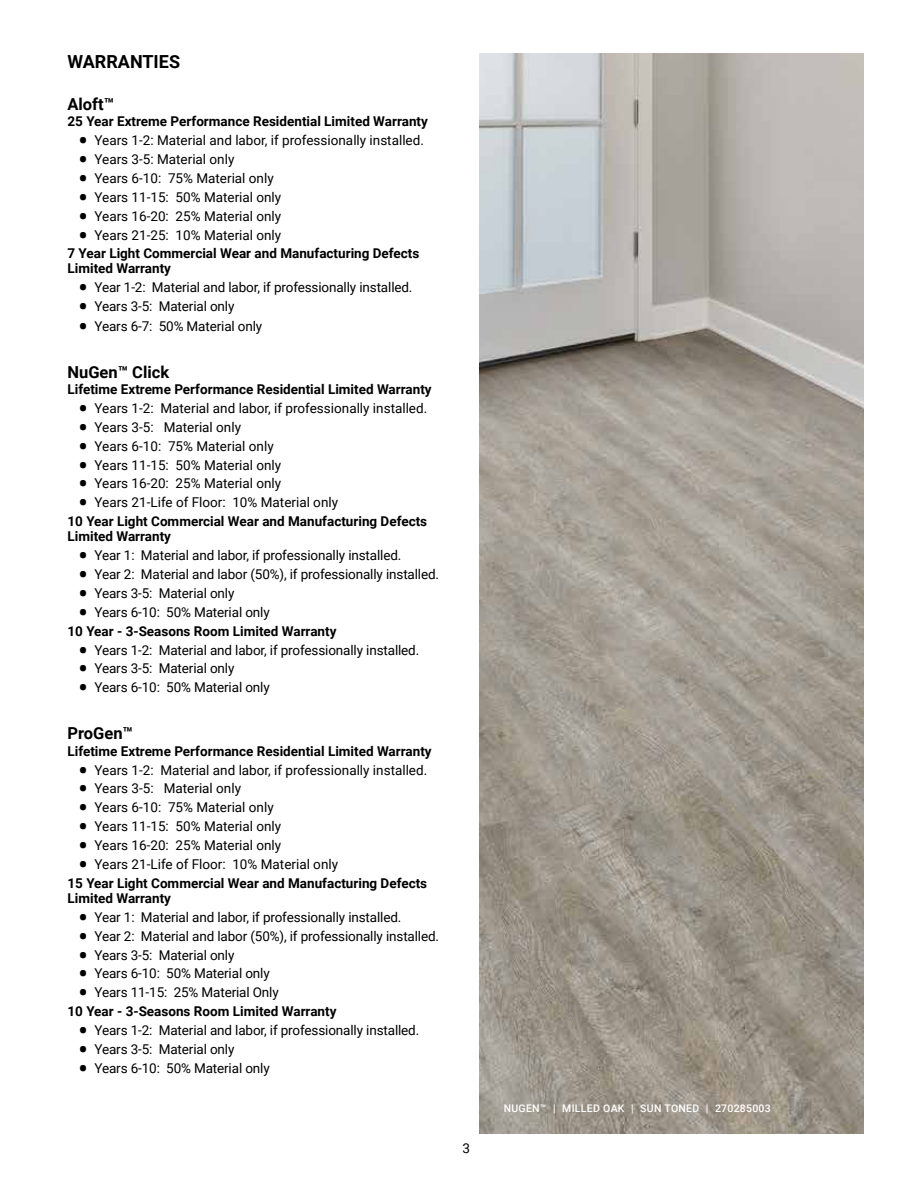
<style>
.page{position:relative;width:918px;height:1188px;background:#fff}
.page>*{position:absolute;margin:0;border:0;box-sizing:border-box;transform-origin:0 0}
.t1{font:700 18px "Roboto";color:#000}
.t2{font:700 16.5px "Roboto";color:#000}
.t3{font:13.5px "Roboto";letter-spacing:-.01em;color:#000}
.t4{font:700 13.5px/18.9px "Roboto";color:#000}
.t5{font:500 10.5px "Roboto";letter-spacing:.025em;color:#fff}
.s1{font-size:30px}
.s2{font-weight:400;font-size:30px}
.s3{font-weight:400}
</style>
<div class="page">
<img style="left:479px;top:54px;width:385px;height:1080px">
<h1 class="t1" style="left:68px;top:48px;width:114px">WARRANTIES</h1>
<p class="t2" style="left:68px;top:92px;width:48px">Aloft™</p>
<p class="t4" style="left:68px;top:112px;width:362px">25 Year Extreme Performance Residential Limited Warranty</p>
<p class="t3" style="left:78px;top:131px;width:347px"><span class="s1">•</span> Years 1-2: Material and labor, if professionally installed.</p>
<p class="t3" style="left:78px;top:150px;width:158px"><span class="s1">•</span> Years 3-5: Material only</p>
<p class="t3" style="left:78px;top:169px;width:197px"><span class="s1">•</span> Years 6-10: 75% Material only</p>
<p class="t3" style="left:78px;top:188px;width:205px"><span class="s1">•</span> Years 11-15: 50% Material only</p>
<p class="t3" style="left:78px;top:206px;width:205px"><span class="s1">•</span> Years 16-20: 25% Material only</p>
<p class="t4" style="left:68px;top:225px;width:353px;text-indent:10px"><span class="s2">•</span> <span class="s3">Years 21-25: 10% Material only<br></span>7 Year Light Commercial Wear and Manufacturing Defects</p>
<p class="t4" style="left:68px;top:259px;width:105px">Limited Warranty</p>
<p class="t3" style="left:78px;top:278px;width:336px"><span class="s1">•</span> Year 1-2: Material and labor, if professionally installed.</p>
<p class="t3" style="left:78px;top:297px;width:158px"><span class="s1">•</span> Years 3-5: Material only</p>
<p class="t3" style="left:78px;top:317px;width:186px"><span class="s1">•</span> Years 6-7: 50% Material only</p>
<p class="t2" style="left:68px;top:360px;width:103px">NuGen™ Click</p>
<p class="t4" style="left:68px;top:379px;width:366px">Lifetime Extreme Performance Residential Limited Warranty</p>
<p class="t3" style="left:78px;top:399px;width:351px"><span class="s1">•</span> Years 1-2: Material and labor, if professionally installed.</p>
<p class="t3" style="left:78px;top:418px;width:165px"><span class="s1">•</span> Years 3-5: Material only</p>
<p class="t3" style="left:78px;top:436px;width:197px"><span class="s1">•</span> Years 6-10: 75% Material only</p>
<p class="t3" style="left:78px;top:455px;width:205px"><span class="s1">•</span> Years 11-15: 50% Material only</p>
<p class="t3" style="left:78px;top:474px;width:205px"><span class="s1">•</span> Years 16-20: 25% Material only</p>
<p class="t4" style="left:68px;top:493px;width:361px;text-indent:10px"><span class="s2">•</span> <span class="s3">Years 21-Life of Floor: 10% Material only<br></span>10 Year Light Commercial Wear and Manufacturing Defects</p>
<p class="t4" style="left:68px;top:527px;width:105px">Limited Warranty</p>
<p class="t3" style="left:78px;top:546px;width:325px"><span class="s1">•</span> Year 1: Material and labor, if professionally installed.</p>
<p class="t3" style="left:78px;top:565px;width:363px"><span class="s1">•</span> Year 2: Material and labor (50%), if professionally installed.</p>
<p class="t3" style="left:78px;top:584px;width:158px"><span class="s1">•</span> Years 3-5: Material only</p>
<p class="t4" style="left:68px;top:602px;width:270px;text-indent:10px"><span class="s2">•</span> <span class="s3">Years 6-10: 50% Material only<br></span>10 Year - 3-Seasons Room Limited Warranty</p>
<p class="t3" style="left:78px;top:640px;width:343px"><span class="s1">•</span> Years 1-2: Material and labor, if professionally installed.</p>
<p class="t3" style="left:78px;top:659px;width:158px"><span class="s1">•</span> Years 3-5: Material only</p>
<p class="t3" style="left:78px;top:678px;width:193px"><span class="s1">•</span> Years 6-10: 50% Material only</p>
<p class="t2" style="left:68px;top:722px;width:67px">ProGen™</p>
<p class="t4" style="left:68px;top:741px;width:366px">Lifetime Extreme Performance Residential Limited Warranty</p>
<p class="t3" style="left:78px;top:760px;width:351px"><span class="s1">•</span> Years 1-2: Material and labor, if professionally installed.</p>
<p class="t3" style="left:78px;top:779px;width:165px"><span class="s1">•</span> Years 3-5: Material only</p>
<p class="t3" style="left:78px;top:798px;width:197px"><span class="s1">•</span> Years 6-10: 75% Material only</p>
<p class="t3" style="left:78px;top:817px;width:205px"><span class="s1">•</span> Years 11-15: 50% Material only</p>
<p class="t3" style="left:78px;top:836px;width:205px"><span class="s1">•</span> Years 16-20: 25% Material only</p>
<p class="t4" style="left:68px;top:854px;width:361px;text-indent:10px"><span class="s2">•</span> <span class="s3">Years 21-Life of Floor: 10% Material only<br></span>15 Year Light Commercial Wear and Manufacturing Defects</p>
<p class="t4" style="left:68px;top:888px;width:105px">Limited Warranty</p>
<p class="t3" style="left:78px;top:907px;width:325px"><span class="s1">•</span> Year 1: Material and labor, if professionally installed.</p>
<p class="t3" style="left:78px;top:926px;width:363px"><span class="s1">•</span> Year 2: Material and labor (50%), if professionally installed.</p>
<p class="t3" style="left:78px;top:945px;width:158px"><span class="s1">•</span> Years 3-5: Material only</p>
<p class="t3" style="left:78px;top:964px;width:193px"><span class="s1">•</span> Years 6-10: 50% Material only</p>
<p class="t4" style="left:68px;top:983px;width:270px;text-indent:10px"><span class="s2">•</span> <span class="s3">Years 11-15: 25% Material Only<br></span>10 Year - 3-Seasons Room Limited Warranty</p>
<p class="t3" style="left:78px;top:1021px;width:343px"><span class="s1">•</span> Years 1-2: Material and labor, if professionally installed.</p>
<p class="t3" style="left:78px;top:1040px;width:158px"><span class="s1">•</span> Years 3-5: Material only</p>
<p class="t3" style="left:78px;top:1059px;width:193px"><span class="s1">•</span> Years 6-10: 50% Material only</p>
<p class="t3" style="left:462px;top:1139px;width:9px">3</p>
<p class="t5" style="left:504px;top:1101px;width:268px">NUGEN™ | MILLED OAK | SUN TONED | 270285003</p>
</div>
